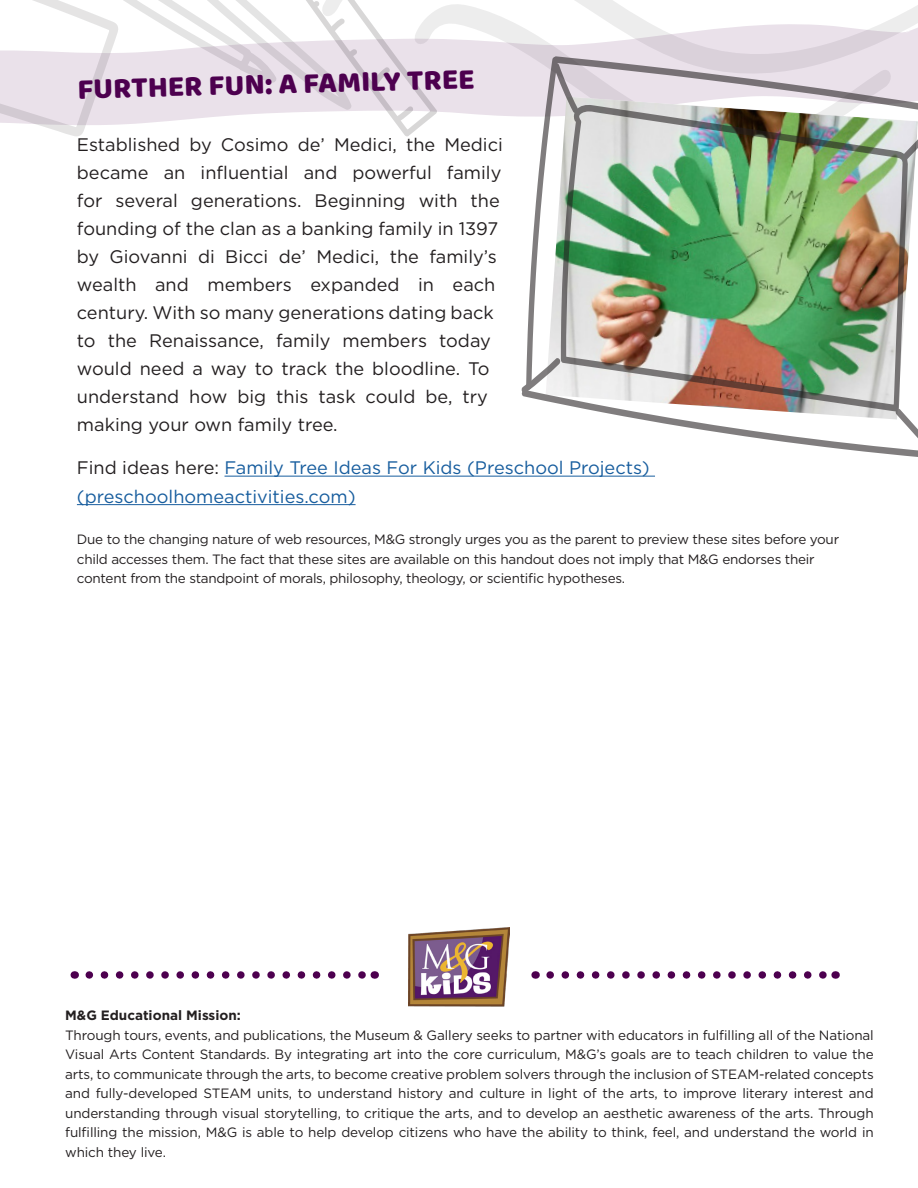
<style>
.page{position:relative;width:918px;height:1188px;background:#fff}
.page>*{position:absolute;margin:0;border:0;box-sizing:border-box;transform-origin:0 0}
.t1{font:30px "Baloo";color:#4d004f}
.t2{font:18.15px/28px "Gotham";color:#231f20}
.t3{font:18.15px/28.5px "Gotham";color:#175d9e}
.t4{font:13.5px/19.5px "Gotham";letter-spacing:-.02em;color:#231f20;text-align:justify}
.t5{font:700 13.5px "Gotham";color:#231f20}
.s1{color:#231f20}
</style>
<div class="page">
<svg style="left:89px;top:971px;width:277px;height:8px"></svg>
<img style="left:408px;top:927px;width:102px;height:80px">
<svg style="left:550px;top:971px;width:277px;height:8px"></svg>
<svg style="left:575px;top:0;width:41px;height:3px"></svg>
<svg style="left:437px;top:8px;width:481px;height:109px"></svg>
<svg style="left:0;top:0;width:437px;height:137px"></svg>
<img style="left:520px;top:56px;width:398px;height:401px">
<hr style="left:225px;top:476px;width:430px;height:1px;background:#175d9e">
<hr style="left:77px;top:504px;width:279px;height:1px;background:#175d9e">
<p class="t1" style="left:77px;top:69px;width:399px;rotate:-1deg">FURTHER FUN: A FAMILY TREE</p>
<p class="t2" style="left:77px;top:130px;width:427px">Established by Cosimo de’ Medici, the Medici became an influential and powerful family for several generations. Beginning with the founding of the clan as a banking family in 1397 by Giovanni di Bicci de’ Medici, the family’s wealth and members expanded in each century. With so many generations dating back to the Renaissance, family members today would need a way to track the bloodline. To understand how big this task could be, try making your own family tree.</p>
<p class="t3" style="left:77px;top:453px;width:574px"><span class="s1">Find ideas here:</span> Family Tree Ideas For Kids (Preschool Projects) (preschoolhomeactivities.com)</p>
<p class="t4" style="left:77px;top:530px;width:764px">Due to the changing nature of web resources, M&amp;G strongly urges you as the parent to preview these sites before your child accesses them. The fact that these sites are available on this handout does not imply that M&amp;G endorses their</p>
<p class="t4" style="left:77px;top:569px;width:550px">content from the standpoint of morals, philosophy, theology, or scientific hypotheses.</p>
<p class="t5" style="left:65px;top:1007px;width:177px">M&amp;G Educational Mission:</p>
<p class="t4" style="left:65px;top:1025px;width:810px">Through tours, events, and publications, the Museum &amp; Gallery seeks to partner with educators in fulfilling all of the National Visual Arts Content Standards. By integrating art into the core curriculum, M&amp;G’s goals are to teach children to value the arts, to communicate through the arts, to become creative problem solvers through the inclusion of STEAM-related concepts and fully-developed STEAM units, to understand history and culture in light of the arts, to improve literary interest and understanding through visual storytelling, to critique the arts, and to develop an aesthetic awareness of the arts. Through fulfilling the mission, M&amp;G is able to help develop citizens who have the ability to think, feel, and understand the world in which they live.</p>
</div>
